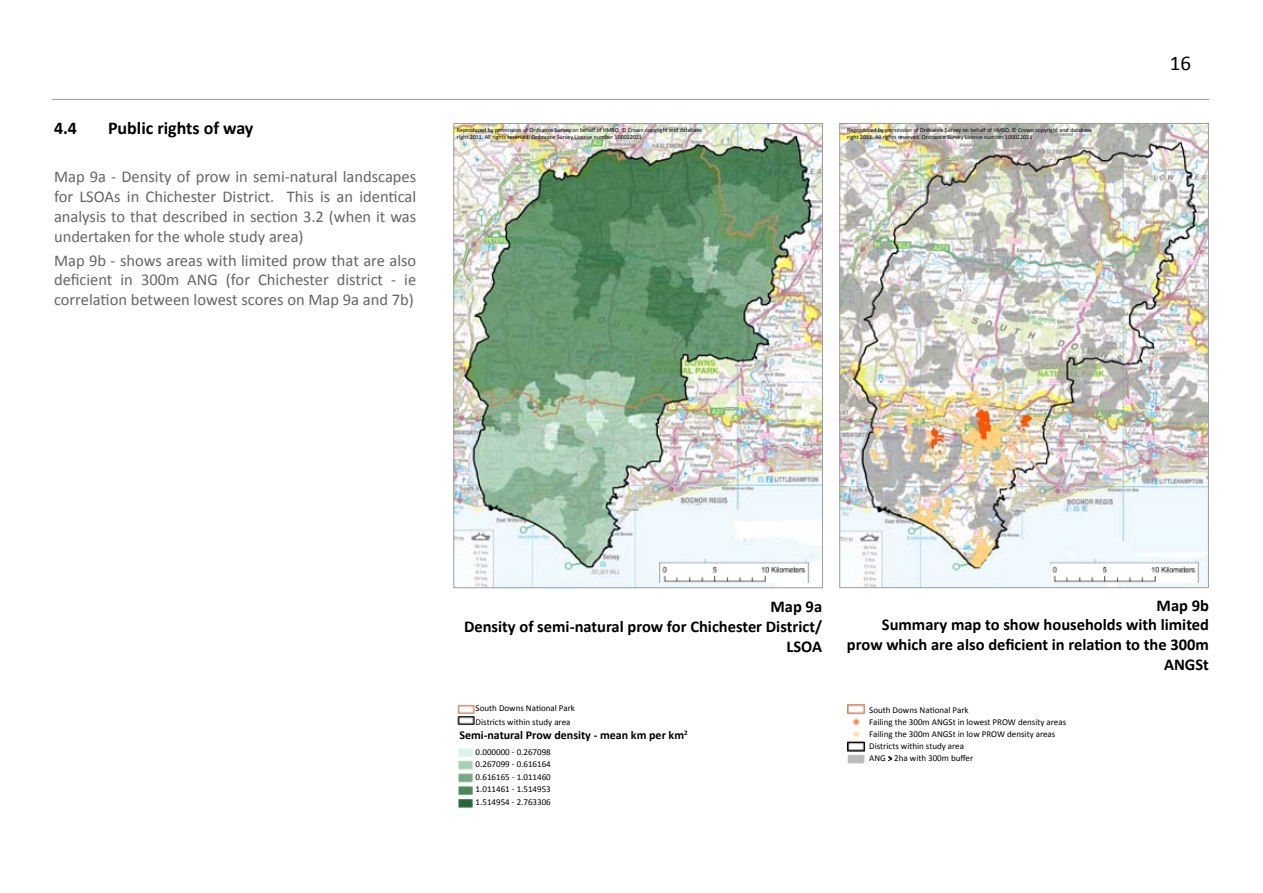
<style>
.page{position:relative;width:1263px;height:893px;background:#fff}
.page>*{position:absolute;margin:0;border:0;box-sizing:border-box;transform-origin:0 0}
.t1{font:21px "Calibri";color:#000}
.t2{font:700 18px "Calibri";color:#000}
.t3{font:16.5px/19.8px "Calibri";color:#646567;text-align:justify}
.t4{font:700 16.5px/19.8px "Calibri";color:#000;text-align:right}
.t5{font:700 12px "Calibri";color:#000}
.t6{font:9px/12.5px "Calibri";color:#000}
.t7{font:6px/7.2px "Calibri";color:#000}
</style>
<div class="page">
<img style="left:841px;top:125px;width:365px;height:461px">
<img style="left:456px;top:125px;width:365px;height:461px">
<hr style="left:52px;top:99px;width:1157px;height:1px;background:#9c9d9f">
<img style="left:660px;top:559px;width:151px;height:24px">
<img style="left:1050px;top:560px;width:151px;height:23px">
<img style="left:457px;top:704px;width:18px;height:22px">
<img style="left:458px;top:748px;width:15px;height:60px">
<img style="left:847px;top:704px;width:17px;height:60px">
<svg style="left:888px;top:756px;width:5px;height:5px"></svg>
<p class="t2" style="left:54px;top:117px;width:25px">4.4</p>
<p class="t2" style="left:108px;top:117px;width:147px">Public rights of way</p>
<p class="t3" style="left:54px;top:166px;width:364px">Map 9a - Density of prow in semi-natural landscapes for LSOAs in Chichester District. This is an identical analysis to that described in section 3.2 (when it was undertaken for the whole study area)</p>
<p class="t3" style="left:54px;top:249px;width:364px">Map 9b - shows areas with limited prow that are also deficient in 300m ANG (for Chichester district - ie correlation between lowest scores on Map 9a and 7b)</p>
<p class="t7" style="left:457px;top:126px;width:246px">Reproduced by permission of Ordnance Survey on behalf of HMSO. © Crown copyright and database right 2011. All rights reserved. Ordnance Survey Licence number 100022021</p>
<p class="t7" style="left:847px;top:126px;width:246px">Reproduced by permission of Ordnance Survey on behalf of HMSO. © Crown copyright and database right 2011. All rights reserved. Ordnance Survey Licence number 100022021</p>
<p class="t1" style="left:1170px;top:50px;width:23px">16</p>
<p class="t4" style="left:464px;top:596px;width:360px">Map 9a<br>Density of semi-natural prow for Chichester District/<br>LSOA</p>
<p class="t4" style="left:847px;top:594px;width:363px">Map 9b<br>Summary map to show households with limited prow which are also deficient in relation to the 300m<br>ANGSt</p>
<p class="t6" style="left:476px;top:700px;width:101px;line-height:14.4px">South Downs National Park<br>Districts within study area</p>
<p class="t6" style="left:476px;top:745px;width:77px;text-align:justify">0.000000 - 0.267098<br>0.267099 - 0.616164<br>0.616165 - 1.011460<br>1.011461 - 1.514953<br>1.514954 - 2.763306</p>
<p class="t5" style="left:459px;top:727px;width:230px">Semi-natural Prow density - mean km per km<sup>2</sup></p>
<p class="t6" style="left:869px;top:703px;width:198px">South Downs National Park<br>Failing the 300m ANGSt in lowest PROW density areas Failing the 300m ANGSt in low PROW density areas Districts within study area<br>ANG 2ha with 300m buffer</p>
</div>
